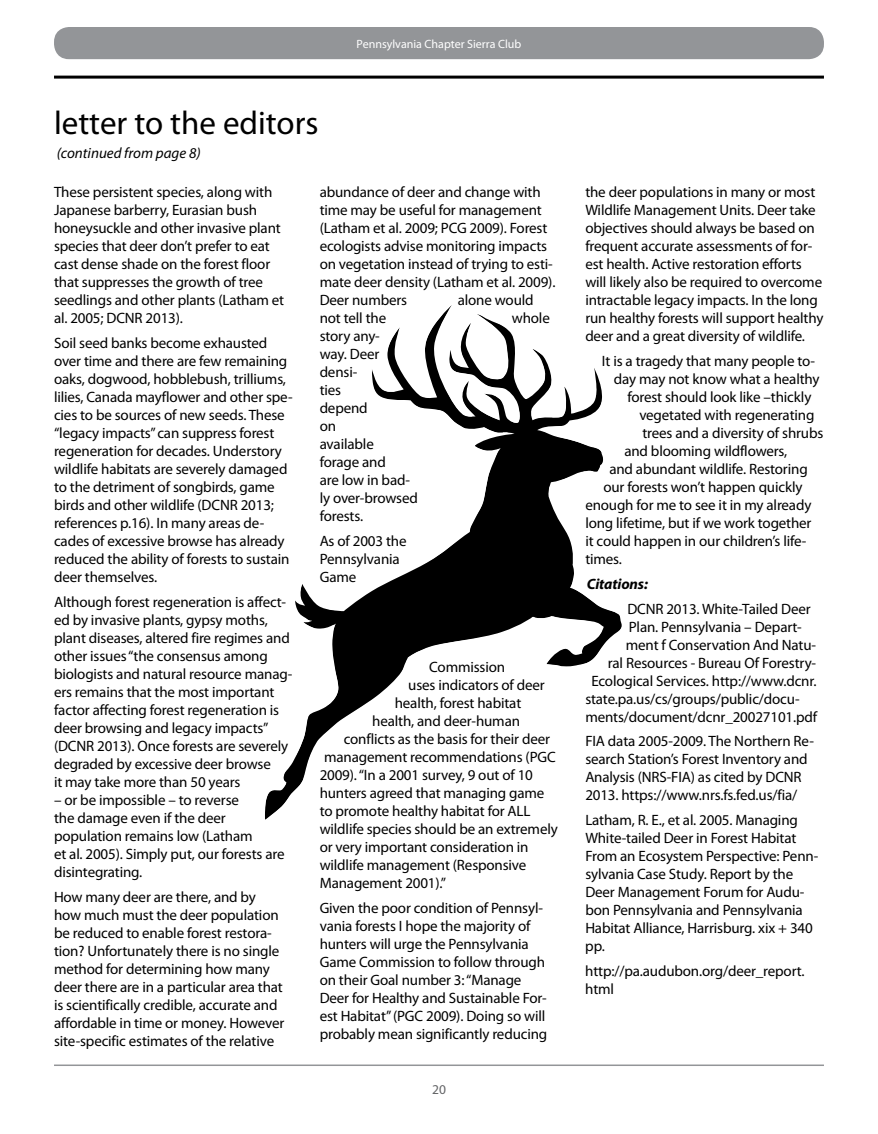
<style>
.page{position:relative;width:878px;height:1134px;background:#fff}
.page>*{position:absolute;margin:0;border:0;box-sizing:border-box;transform-origin:0 0}
.t1{font:33px "Myriad Pro";color:#000}
.t2{font:15px/18px "Myriad Pro";letter-spacing:-.01em;color:#000}
.t3{font:italic 15px "Myriad Pro";color:#000}
.t4{font:italic 700 15px "Myriad Pro";letter-spacing:-.01em;color:#000}
.t5{font:13.5px "Myriad Pro";color:#636466}
.t6{font:12px "Myriad Pro";color:#fff}
</style>
<div class="page">
<div style="left:54px;top:27px;width:770px;height:32px;background:#939598;border-radius:15px"></div>
<hr style="left:54px;top:1065px;width:770px;height:1px;background:#939598">
<hr style="left:54px;top:76px;width:770px;height:3px;background:#000">
<svg style="left:265px;top:305px;width:357px;height:515px"></svg>
<h1 class="t1" style="left:54px;top:102px;width:266px">letter to the editors</h1>
<p class="t3" style="left:57px;top:144px;width:145px">(continued from page 8)</p>
<p class="t6" style="left:356px;top:37px;width:166px">Pennsylvania Chapter Sierra Club</p>
<p class="t2" style="left:54px;top:183px;width:232px">These persistent species, along with Japanese barberry, Eurasian bush honeysuckle and other invasive plant species that deer don’t prefer to eat cast dense shade on the forest floor that suppresses the growth of tree seedlings and other plants (Latham et al. 2005; DCNR 2013).</p>
<p class="t2" style="left:54px;top:334px;width:240px">Soil seed banks become exhausted over time and there are few remaining oaks, dogwood, hobblebush, trilliums, lilies, Canada mayflower and other spe&shy;cies to be sources of new seeds. These “legacy impacts” can suppress forest regeneration for decades. Understory wildlife habitats are severely damaged to the detriment of songbirds, game birds and other wildlife (DCNR 2013; references p.16). I n many areas de&shy;cades of excessive browse has already reduced the ability of forests to sustain deer themselves.</p>
<p class="t2" style="left:54px;top:593px;width:240px">Although forest regeneration is affect&shy;ed by invasive plants, gypsy moths, plant diseases, altered fire regimes and other issues “the consensus among biologists and natural resource manag&shy;ers remains that the most important factor affecting forest regeneration is deer browsing and legacy impacts” (DCNR 2013). Once forests are severely degraded by excessive deer browse<br>it may take more than 50 years</p>
<p class="t2" style="left:54px;top:791px;width:232px">– or be impossible – to reverse<br>the damage even if the deer population remains low (Latham<br>et al. 2005). Simply put, our forests are disintegrating.</p>
<p class="t2" style="left:54px;top:887px;width:232px">How many deer are there, and by how much must the deer population be reduced to enable forest restora&shy;tion? Unfortunately there is no single method for determining how many deer there are in a particular area that is scientifically credible, accurate and affordable in time or money. However site-specific estimates of the relative</p>
<p class="t2" style="left:319px;top:183px;width:237px">abundance of deer and change with time may be useful for management (Latham et al. 2009; PCG 2009). Forest ecologists advise monitoring impacts on vegetation instead of trying to esti&shy;mate deer density (Latham et al. 2009).<br>Deer numbers</p>
<p class="t2" style="left:457px;top:291px;width:77px">alone would</p>
<p class="t2" style="left:319px;top:309px;width:68px">not tell the</p>
<p class="t2" style="left:511px;top:309px;width:40px">whole</p>
<p class="t2" style="left:319px;top:327px;width:100px">story any-<br>way. Deer densi-<br>ties<br>depend<br>on<br>available<br>forage and<br>are low in bad&shy;ly over-browsed forests.</p>
<p class="t2" style="left:319px;top:532px;width:88px">As of 2003 the<br>Pennsylvania<br>Game</p>
<p class="t2" style="left:429px;top:658px;width:77px">Commission</p>
<p class="t2" style="left:408px;top:676px;width:138px">uses indicators of deer</p>
<p class="t2" style="left:394px;top:694px;width:128px">health, forest habitat</p>
<p class="t2" style="left:372px;top:712px;width:149px">health, and deer-human</p>
<p class="t2" style="left:343px;top:730px;width:208px">conflicts as the basis for their deer</p>
<p class="t2" style="left:324px;top:748px;width:233px">management recommendations (PGC</p>
<p class="t2" style="left:319px;top:766px;width:215px">2009). “I n a 2001 survey, 9 out of 10</p>
<p class="t2" style="left:320px;top:784px;width:226px">hunters agreed that managing game</p>
<p class="t2" style="left:320px;top:802px;width:197px">to promote healthy habitat for ALL</p>
<p class="t2" style="left:320px;top:820px;width:240px">wildlife species should be an extremely</p>
<p class="t2" style="left:320px;top:838px;width:210px">or very important consideration in</p>
<p class="t2" style="left:320px;top:856px;width:208px">wildlife management (Responsive</p>
<p class="t2" style="left:319px;top:874px;width:128px">Management 2001).”</p>
<p class="t2" style="left:319px;top:899px;width:229px">Given the poor condition of Pennsyl&shy;vania forests I hope the majority of hunters will urge the Pennsylvania Game Commission to follow through on their Goal number 3: “Manage Deer for Healthy and Sustainable For&shy;est Habitat” (PGC 2009). Doing so will probably mean significantly reducing</p>
<p class="t5" style="left:432px;top:1081px;width:15px">20</p>
<p class="t2" style="left:585px;top:183px;width:239px">the deer populations in many or most Wildlife Management Units. Deer take objectives should always be based on frequent accurate assessments of for&shy;est health. Active restoration efforts will likely also be required to overcome intractable legacy impacts. I n the long run healthy forests will support healthy deer and a great diversity of wildlife.</p>
<p class="t2" style="left:601px;top:352px;width:215px">It is a tragedy that many people to-</p>
<p class="t2" style="left:613px;top:370px;width:207px">day may not know what a healthy</p>
<p class="t2" style="left:627px;top:388px;width:185px">forest should look like –thickly</p>
<p class="t2" style="left:639px;top:406px;width:176px">vegetated with regenerating</p>
<p class="t2" style="left:642px;top:424px;width:182px">trees and a diversity of shrubs</p>
<p class="t2" style="left:624px;top:442px;width:164px">and blooming wildflowers,</p>
<p class="t2" style="left:609px;top:460px;width:200px">and abundant wildlife. Restoring</p>
<p class="t2" style="left:603px;top:478px;width:201px">our forests won’t happen quickly</p>
<p class="t2" style="left:585px;top:496px;width:228px">enough for me to see it in my already</p>
<p class="t2" style="left:585px;top:514px;width:228px">long lifetime, but if we work together</p>
<p class="t2" style="left:585px;top:532px;width:223px">it could happen in our children’s life-</p>
<p class="t2" style="left:585px;top:550px;width:38px">times.</p>
<p class="t4" style="left:586px;top:574px;width:63px">Citations:</p>
<p class="t2" style="left:627px;top:599px;width:185px">DCNR 2013. White-Tailed Deer</p>
<p class="t2" style="left:628px;top:617px;width:174px">Plan. Pennsylvania – Depart-</p>
<p class="t2" style="left:625px;top:635px;width:192px">ment f Conservation And Natu-</p>
<p class="t2" style="left:607px;top:653px;width:210px">ral Resources - Bureau Of Forestry-</p>
<p class="t2" style="left:591px;top:671px;width:227px">Ecological Services. http://www.dcnr.</p>
<p class="t2" style="left:585px;top:689px;width:216px">state.pa.us/cs/groups/public/docu-</p>
<p class="t2" style="left:585px;top:707px;width:233px">ments/document/dcnr_20027101.pdf</p>
<p class="t2" style="left:585px;top:732px;width:230px">FIA data 2005-2009. The Northern Re&shy;search Station’s Forest I nventory and Analysis (NRS-FIA) as cited by DCNR 2013. https://www.nrs.fs.fed.us/fia/</p>
<p class="t2" style="left:585px;top:811px;width:234px">Latham, R. E., et al. 2005. Managing<br>White-tailed Deer in Forest Habitat<br>From an Ecosystem Perspective: Penn&shy;sylvania Case Study. Report by the<br>Deer Management Forum for Audu&shy;bon Pennsylvania and Pennsylvania<br>Habitat Alliance, Harrisburg. xix + 340 pp.</p>
<p class="t2" style="left:585px;top:962px;width:221px">http://pa.audubon.org/deer_report. html</p>
</div>
